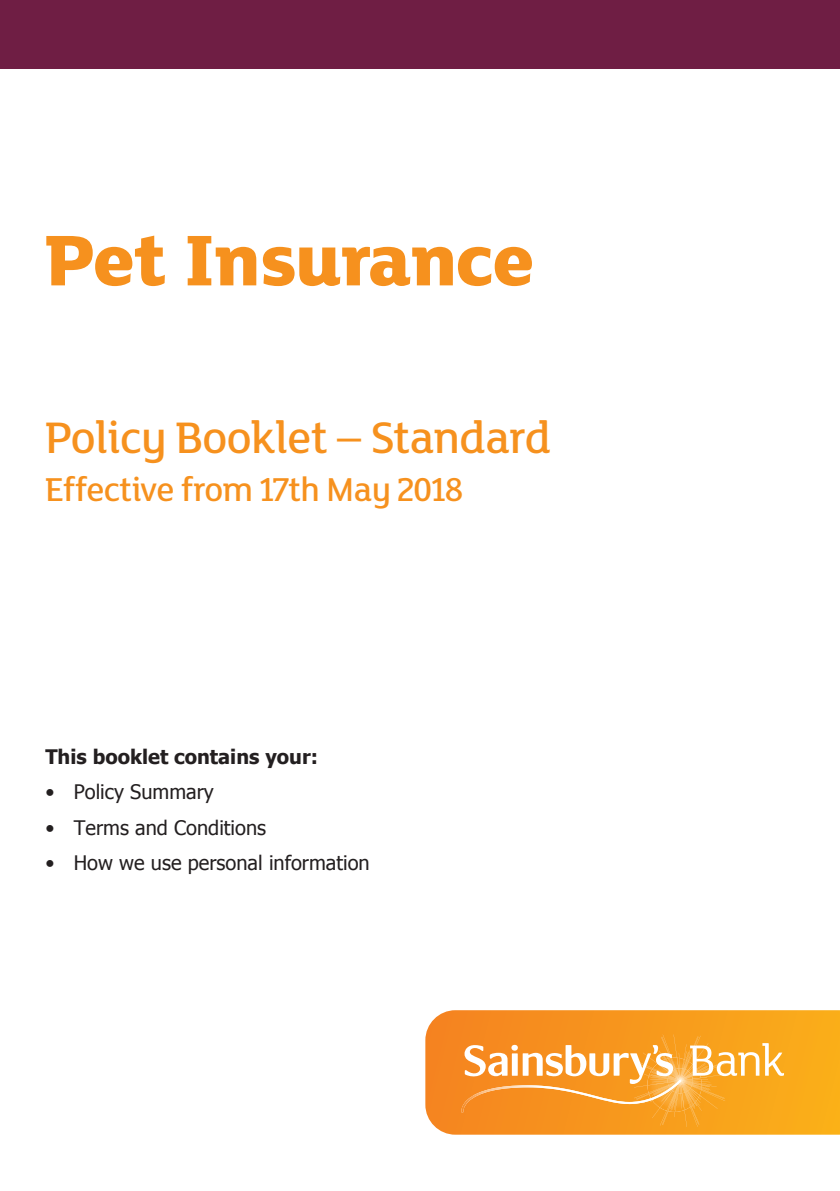
<style>
.page{position:relative;width:840px;height:1191px;background:#fff}
.page>*{position:absolute;margin:0;border:0;box-sizing:border-box;transform-origin:0 0}
.t1{font:800 78px "Mary Ann";color:#f6911e}
.t2{font:500 48px "Mary Ann";color:#f6911e}
.t3{font:500 36px "Mary Ann";color:#f6911e}
.t4{font:20px "Tahoma";color:#231f20}
.t5{font:700 20px "Tahoma";color:#231f20}
</style>
<div class="page">
<div style="left:0;top:0;width:839px;height:68px;background:#6f1e44"></div>
<svg style="left:425px;top:1010px;width:414px;height:124px;background:#f79c20"></svg>
<img style="left:635px;top:1034px;width:91px;height:48px">
<img style="left:680px;top:1057px;width:18px;height:20px">
<img style="left:680px;top:1086px;width:12px;height:7px">
<img style="left:680px;top:1068px;width:12px;height:18px">
<img style="left:461px;top:1085px;width:168px;height:27px">
<svg style="left:464px;top:1044px;width:216px;height:60px"></svg>
<svg style="left:689px;top:1043px;width:94px;height:33px"></svg>
<h1 class="t1" style="left:45px;top:204px;width:490px">Pet Insurance</h1>
<h2 class="t2" style="left:45px;top:405px;width:506px">Policy Booklet – Standard</h2>
<h3 class="t3" style="left:45px;top:465px;width:418px">Effective from 17th May 2018</h3>
<p class="t5" style="left:45px;top:742px;width:274px">This booklet contains your:</p>
<p class="t4" style="left:45px;top:778px;width:170px">• Policy Summary</p>
<p class="t4" style="left:45px;top:814px;width:222px">• Terms and Conditions</p>
<p class="t4" style="left:45px;top:849px;width:326px">• How we use personal information</p>
</div>
